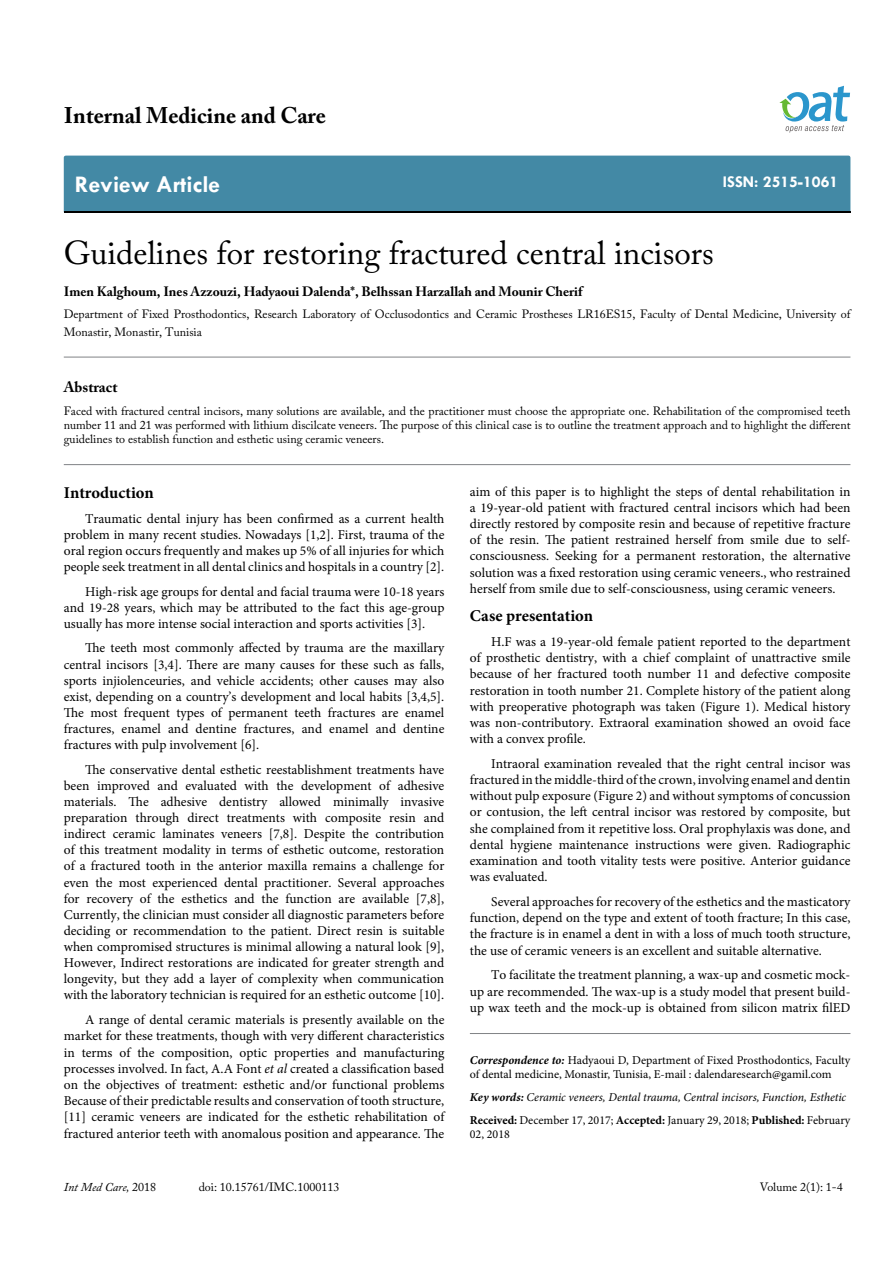
<style>
.page{position:relative;width:893px;height:1263px;background:#fff}
.page>*{position:absolute;margin:0;border:0;box-sizing:border-box;transform-origin:0 0}
.t1{font:33px "Adobe Caslon Pro";color:#000}
.t2{font:700 24px "Tw Cen";color:#fff}
.t3{font:700 22.5px "Adobe Caslon Pro";color:#000}
.t4{font:700 16.5px "Minion Pro";color:#000}
.t5{font:700 16.5px "Tw Cen";color:#fff}
.t6{font:700 15px "Adobe Caslon Pro";color:#000}
.t7{font:13.5px/16.2px "Minion Pro";color:#000;text-align:justify}
.t8{font:700 13.5px "Adobe Caslon Pro";color:#000}
.t9{font:12px/14.4px "Adobe Caslon Pro";color:#000}
.t10{font:12px/14.4px "Minion Pro";color:#000}
.t11{font:italic 12px/23px "Minion Pro";letter-spacing:-.005em;color:#000}
.t12{font:italic 12px "Adobe Caslon Pro";color:#000}
.s1{font-style:italic}
.s2{font-weight:700;font-style:italic}
.s3{font-weight:700}
.s4{font-weight:700;font-style:normal}
.s5{font-style:normal}
</style>
<div class="page">
<div style="left:64px;top:156px;width:786px;height:56px;background:#4389a5"></div>
<svg style="left:779px;top:86px;width:71px;height:47px"></svg>
<hr style="left:64px;top:464px;width:786px;height:1px;background:#808285">
<hr style="left:64px;top:357px;width:786px;height:1px;background:#808285">
<hr style="left:470px;top:1033px;width:380px;height:1px;background:#808285">
<h3 class="t3" style="left:64px;top:102px;width:263px">Internal Medicine and Care</h3>
<h2 class="t2" style="left:75px;top:170px;width:147px">Review Article</h2>
<p class="t5" style="left:723px;top:172px;width:117px">ISSN: 2515-1061</p>
<h1 class="t1" style="left:64px;top:233px;width:652px">Guidelines for restoring fractured central incisors</h1>
<p class="t8" style="left:64px;top:283px;width:520px">Imen Kalghoum, Ines Azzouzi, Hadyaoui Dalenda*, Belhssan Harzallah and Mounir Cherif</p>
<p class="t9" style="left:64px;top:305px;width:788px;line-height:18px">Department of Fixed Prosthodontics, Research Laboratory of Occlusodontics and Ceramic Prostheses LR16ES15, Faculty of Dental Medicine, University of<br>Monastir, Monastir, Tunisia</p>
<p class="t6" style="left:64px;top:378px;width:55px">Abstract</p>
<p class="t9" style="left:64px;top:403px;width:788px;text-align:justify">Faced with fractured central incisors, many solutions are available, and the practitioner must choose the appropriate one. Rehabilitation of the compromised teeth number 11 and 21 was performed with lithium discilcate veneers. The purpose of this clinical case is to outline the treatment approach and to highlight the different guidelines to establish function and esthetic using ceramic veneers.</p>
<p class="t4" style="left:64px;top:481px;width:92px">Introduction</p>
<p class="t7" style="left:64px;top:510px;width:382px;text-indent:21px">Traumatic dental injury has been confirmed as a current health problem in many recent studies. Nowadays [1,2]. First, trauma of the oral region occurs frequently and makes up 5% of all injuries for which people seek treatment in all dental clinics and hospitals in a country [2].</p>
<p class="t7" style="left:64px;top:583px;width:382px;text-indent:21px">High-risk age groups for dental and facial trauma were 10-18 years and 19-28 years, which may be attributed to the fact this age-group usually has more intense social interaction and sports activities [3].</p>
<p class="t7" style="left:64px;top:640px;width:382px;text-indent:21px">The teeth most commonly affected by trauma are the maxillary central incisors [3,4]. There are many causes for these such as falls, sports injiolenceuries, and vehicle accidents; other causes may also exist, depending on a country’s development and local habits [3,4,5].<br>The most frequent types of permanent teeth fractures are enamel fractures, enamel and dentine fractures, and enamel and dentine fractures with pulp involvement [6].</p>
<p class="t7" style="left:64px;top:761px;width:382px;text-indent:21px">The conservative dental esthetic reestablishment treatments have been improved and evaluated with the development of adhesive materials. The adhesive dentistry allowed minimally invasive preparation through direct treatments with composite resin and indirect ceramic laminates veneers [7,8]. Despite the contribution of this treatment modality in terms of esthetic outcome, restoration of a fractured tooth in the anterior maxilla remains a challenge for even the most experienced dental practitioner. Several approaches for recovery of the esthetics and the function are available [7,8], Currently, the clinician must consider all diagnostic parameters before deciding or recommendation to the patient. Direct resin is suitable when compromised structures is minimal allowing a natural look [9], However, Indirect restorations are indicated for greater strength and longevity, but they add a layer of complexity when communication with the laboratory technician is required for an esthetic outcome [10].</p>
<p class="t7" style="left:64px;top:1012px;width:382px;text-indent:21px">A range of dental ceramic materials is presently available on the market for these treatments, though with very different characteristics in terms of the composition, optic properties and manufacturing processes involved. In fact, A.A Font <span class="s1">et al</span> created a classification based on the objectives of treatment: esthetic and/or functional problems Because of their predictable results and conservation of tooth structure, [11] ceramic veneers are indicated for the esthetic rehabilitation of fractured anterior teeth with anomalous position and appearance. The</p>
<p class="t7" style="left:470px;top:483px;width:382px">aim of this paper is to highlight the steps of dental rehabilitation in a 19-year-old patient with fractured central incisors which had been directly restored by composite resin and because of repetitive fracture of the resin. The patient restrained herself from smile due to self&shy;consciousness. Seeking for a permanent restoration, the alternative solution was a fixed restoration using ceramic veneers., who restrained herself from smile due to self-consciousness, using ceramic veneers.</p>
<p class="t4" style="left:470px;top:604px;width:125px">Case presentation</p>
<p class="t7" style="left:470px;top:634px;width:382px;text-indent:21px">H.F was a 19-year-old female patient reported to the department of prosthetic dentistry, with a chief complaint of unattractive smile because of her fractured tooth number 11 and defective composite restoration in tooth number 21. Complete history of the patient along with preoperative photograph was taken (Figure 1). Medical history was non-contributory. Extraoral examination showed an ovoid face with a convex profile.</p>
<p class="t7" style="left:470px;top:755px;width:382px;text-indent:21px">Intraoral examination revealed that the right central incisor was fractured in the middle-third of the crown, involving enamel and dentin without pulp exposure (Figure 2) and without symptoms of concussion or contusion, the left central incisor was restored by composite, but she complained from it repetitive loss. Oral prophylaxis was done, and dental hygiene maintenance instructions were given. Radiographic examination and tooth vitality tests were positive. Anterior guidance was evaluated.</p>
<p class="t7" style="left:470px;top:894px;width:382px;text-indent:21px">Several approaches for recovery of the esthetics and the masticatory function, depend on the type and extent of tooth fracture; In this case, the fracture is in enamel a dent in with a loss of much tooth structure, the use of ceramic veneers is an excellent and suitable alternative.</p>
<p class="t7" style="left:470px;top:967px;width:382px;text-indent:21px">To facilitate the treatment planning, a wax-up and cosmetic mock&shy;up are recommended. The wax-up is a study model that present build&shy;up wax teeth and the mock-up is obtained from silicon matrix filED</p>
<p class="t10" style="left:470px;top:1052px;width:382px"><span class="s2">Correspondence to:</span> Hadyaoui D, Department of Fixed Prosthodontics, Faculty of dental medicine, Monastir, Tunisia, E-mail : dalendaresearch@gamil.com</p>
<p class="t11" style="left:470px;top:1085px;width:382px"><span class="s3">Key words:</span> Ceramic veneers, Dental trauma, Central incisors, Function, Esthetic<br><span class="s4">Received:</span> <span class="s5">December 17, 2017;</span> <span class="s4">Accepted:</span> <span class="s5">January 29, 2018;</span> <span class="s4">Published:</span> <span class="s5">February</span></p>
<p class="t10" style="left:470px;top:1127px;width:42px">02, 2018</p>
<p class="t12" style="left:64px;top:1180px;width:94px">Int Med Care, <span class="s5">2018</span></p>
<p class="t9" style="left:199px;top:1180px;width:142px">doi: 10.15761/IMC.1000113</p>
<p class="t9" style="left:760px;top:1180px;width:84px">Volume 2(1): 1-4</p>
</div>
